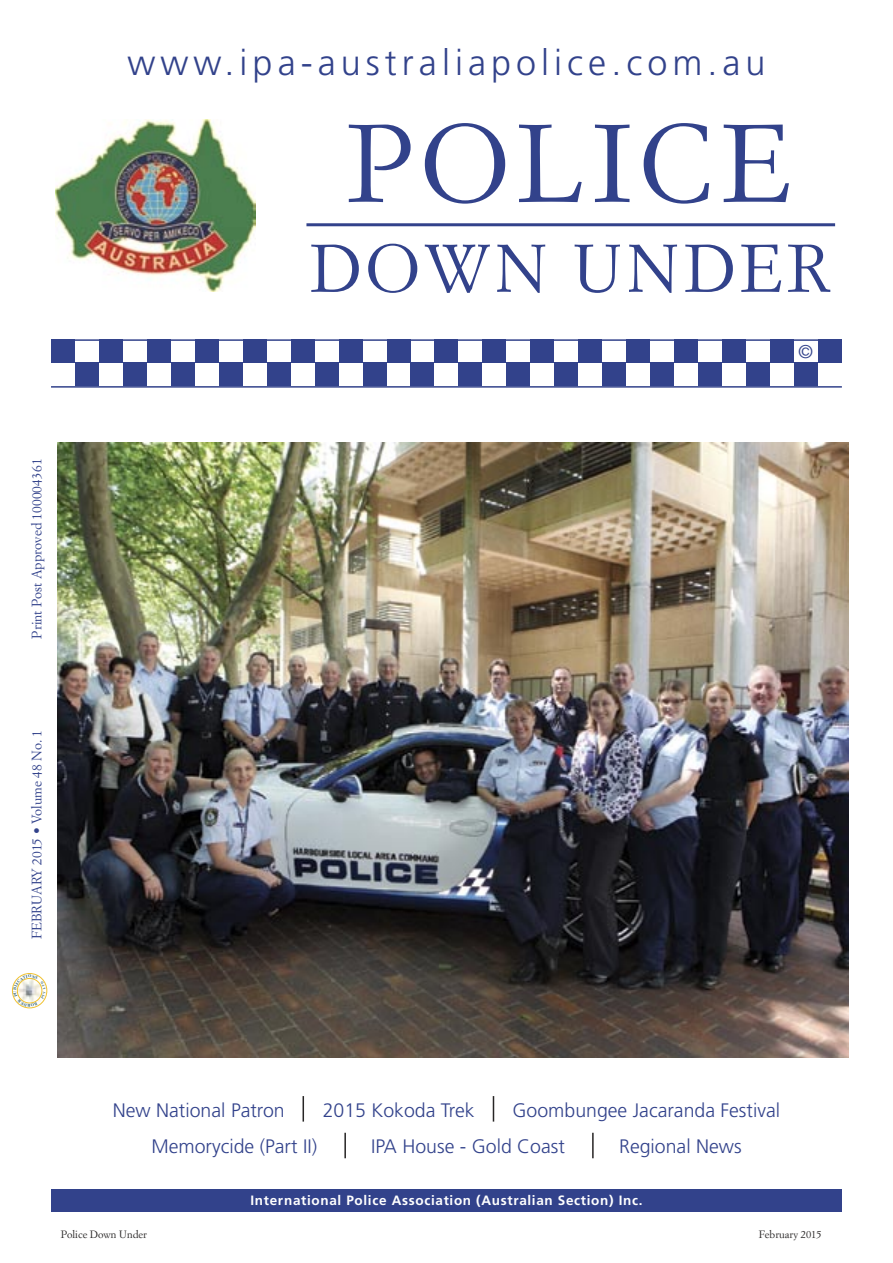
<style>
.page{position:relative;width:893px;height:1263px;background:#fff}
.page>*{position:absolute;margin:0;border:0;box-sizing:border-box;transform-origin:0 0}
.t1{font:108px "Simoncini Garamond";letter-spacing:.07em;color:#32428b}
.t2{font:66px "Simoncini Garamond";letter-spacing:.07em;color:#32428b}
.t3{font:300 36px "Frutiger";letter-spacing:.14em;color:#32428b}
.t4{font:300 19.5px "Frutiger";color:#32428b}
.t5{font:18px "Helvetica Neue";color:#32428b}
.t6{font:700 13.5px "Frutiger";letter-spacing:.05em;color:#fff}
.t7{font:13.5px "Simoncini Garamond";color:#32428b}
.t8{font:10.5px "Simoncini Garamond";color:#272525}
</style>
<div class="page">
<img style="left:56px;top:119px;width:200px;height:172px">
<div style="left:51px;top:339px;width:24px;height:24px;background:#32428b"></div>
<div style="left:99px;top:339px;width:24px;height:24px;background:#32428b"></div>
<div style="left:147px;top:339px;width:24px;height:24px;background:#32428b"></div>
<div style="left:195px;top:339px;width:24px;height:24px;background:#32428b"></div>
<div style="left:243px;top:339px;width:24px;height:24px;background:#32428b"></div>
<div style="left:291px;top:339px;width:24px;height:24px;background:#32428b"></div>
<div style="left:339px;top:339px;width:24px;height:24px;background:#32428b"></div>
<div style="left:387px;top:339px;width:23px;height:24px;background:#32428b"></div>
<div style="left:434px;top:339px;width:24px;height:24px;background:#32428b"></div>
<div style="left:482px;top:339px;width:24px;height:24px;background:#32428b"></div>
<div style="left:530px;top:339px;width:24px;height:24px;background:#32428b"></div>
<div style="left:578px;top:339px;width:24px;height:24px;background:#32428b"></div>
<div style="left:626px;top:339px;width:24px;height:24px;background:#32428b"></div>
<div style="left:674px;top:339px;width:24px;height:24px;background:#32428b"></div>
<div style="left:722px;top:339px;width:24px;height:24px;background:#32428b"></div>
<div style="left:770px;top:339px;width:24px;height:24px;background:#32428b"></div>
<div style="left:818px;top:339px;width:24px;height:24px;background:#32428b"></div>
<div style="left:75px;top:363px;width:24px;height:23px;background:#32428b"></div>
<div style="left:123px;top:363px;width:24px;height:23px;background:#32428b"></div>
<div style="left:171px;top:363px;width:24px;height:23px;background:#32428b"></div>
<div style="left:219px;top:363px;width:24px;height:23px;background:#32428b"></div>
<div style="left:267px;top:363px;width:24px;height:23px;background:#32428b"></div>
<div style="left:315px;top:363px;width:24px;height:23px;background:#32428b"></div>
<div style="left:363px;top:363px;width:24px;height:23px;background:#32428b"></div>
<div style="left:410px;top:363px;width:24px;height:23px;background:#32428b"></div>
<div style="left:458px;top:363px;width:24px;height:23px;background:#32428b"></div>
<div style="left:506px;top:363px;width:24px;height:23px;background:#32428b"></div>
<div style="left:554px;top:363px;width:24px;height:23px;background:#32428b"></div>
<div style="left:602px;top:363px;width:24px;height:23px;background:#32428b"></div>
<div style="left:650px;top:363px;width:24px;height:23px;background:#32428b"></div>
<div style="left:698px;top:363px;width:24px;height:23px;background:#32428b"></div>
<div style="left:746px;top:363px;width:24px;height:23px;background:#32428b"></div>
<div style="left:794px;top:363px;width:24px;height:23px;background:#32428b"></div>
<hr style="left:51px;top:339px;width:791px;height:2px;background:#32428b">
<hr style="left:306px;top:223px;width:529px;height:3px;background:#32428b">
<hr style="left:51px;top:386px;width:791px;height:2px;background:#32428b">
<div style="left:51px;top:1189px;width:791px;height:23px;background:#32428b"></div>
<div style="left:12px;top:973px;width:35px;height:35px;border:1px solid #f0c231;border-radius:50%"></div>
<hr style="left:344px;top:1133px;width:2px;height:25px;background:#272525">
<hr style="left:592px;top:1133px;width:2px;height:25px;background:#272525">
<img style="left:57px;top:442px;width:791px;height:615px">
<svg style="left:303px;top:1096px;width:1px;height:25px"></svg>
<svg style="left:493px;top:1096px;width:1px;height:25px"></svg>
<svg style="left:13px;top:974px;width:32px;height:33px"></svg>
<p class="t7" style="left:28px;top:639px;width:181px;rotate:-90deg">Print Post Approved 100004361</p>
<p class="t7" style="left:28px;top:939px;width:210px;rotate:-90deg">FEBRUARY 2015 • Volume 48 No. 1</p>
<p class="t3" style="left:127px;top:42px;width:640px">www.ipa-australiapolice.com.au</p>
<p class="t1" style="left:347px;top:98px;width:445px">POLICE</p>
<p class="t2" style="left:310px;top:228px;width:520px">DOWN UNDER</p>
<p class="t5" style="left:798px;top:341px;width:16px">©</p>
<p class="t4" style="left:113px;top:1099px;width:173px">New National Patron</p>
<p class="t4" style="left:323px;top:1099px;width:153px">2015 Kokoda Trek</p>
<p class="t4" style="left:512px;top:1099px;width:269px">Goombungee Jacaranda Festival</p>
<p class="t4" style="left:151px;top:1135px;width:167px">Memorycide (Part II)</p>
<p class="t4" style="left:371px;top:1135px;width:195px">IPA House - Gold Coast</p>
<p class="t4" style="left:619px;top:1135px;width:124px">Regional News</p>
<p class="t6" style="left:250px;top:1193px;width:394px">International Police Association (Australian Section) Inc.</p>
<p class="t8" style="left:61px;top:1228px;width:88px">Police Down Under</p>
<p class="t8" style="left:759px;top:1228px;width:65px">February 2015</p>
</div>
